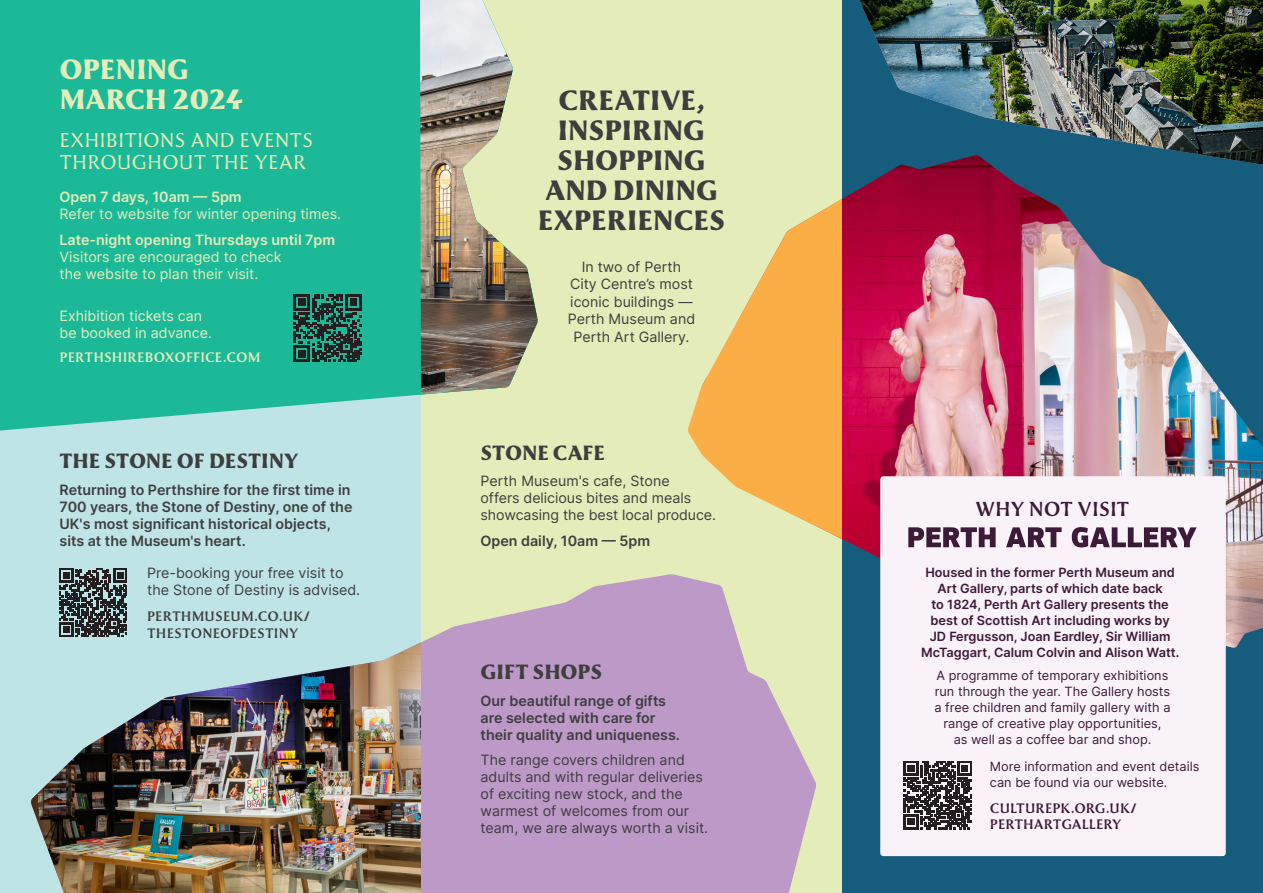
<style>
.page{position:relative;width:1263px;height:893px;background:#fff}
.page>*{position:absolute;margin:0;border:0;box-sizing:border-box;transform-origin:0 0}
.Paragraph_Style_1{font:700 28.5px/30px "PM Carnyx";letter-spacing:-.005em;color:#3e3e3f;text-align:center}
.Paragraph_Style_1-2{font:700 28.5px/30px "PM Carnyx";letter-spacing:-.015em;color:#e4edb9}
.Paragraph_Style_1-3{font:21px/22.5px "PM Carnyx";letter-spacing:-.005em;color:#e4edb9}
.Paragraph_Style_1-4{font:700 21px "PM Carnyx";letter-spacing:-.005em;color:#3e3e3f}
.Paragraph_Style_1-5{font:600 21px "PM Carnyx";color:#3d1a37}
.Paragraph_Style_1-6{font:14.25px/17.1px "Inter";color:#3e3e3f}
.Paragraph_Style_1-7{font:600 14.25px/17.1px "Inter";color:#3e3e3f}
.Paragraph_Style_1-8{font:14.25px/17.1px "Inter";color:#e4edb9}
.Paragraph_Style_1-9{font:14.25px/17.1px "Inter";color:#e7efc0}
.t1{font:600 14.25px/16.5px "PM Carnyx";letter-spacing:.005em;color:#3e3e3f}
.t2{font:600 14.25px/16.5px "PM Carnyx";letter-spacing:-.01em;color:#3d1a37}
.t3{font:600 14.25px "PM Carnyx";color:#e7efc0}
.Paragraph_Style_1-10{font:12.75px/16px "Inter";color:#3d1a37;text-align:center}
.Paragraph_Style_1-11{font:600 12.75px/16px "Inter";color:#3d1a37;text-align:center}
.s1{font-weight:600}
.s2{font-family:"PM Carnyx Irregular"}
</style>
<div class="page">
<div style="left:421px;top:0;width:422px;height:893px;background:#e4edb9"></div>
<div style="left:842px;top:0;width:421px;height:893px;background:#165d7d"></div>
<div style="left:0;top:0;width:421px;height:893px;background:#bfe4e5"></div>
<svg style="left:421px;top:574px;width:395px;height:319px;background:#c0a2c5"></svg>
<img style="left:688px;top:171px;width:575px;height:477px">
<div style="left:0;top:0;width:428px;height:431px;background:#1cb998"></div>
<img style="left:420px;top:0;width:118px;height:394px">
<svg style="left:688px;top:199px;width:154px;height:340px;fill:#fbae46"></svg>
<img style="left:31px;top:642px;width:390px;height:251px">
<svg style="left:890px;top:165px;width:109px;height:6px"></svg>
<img style="left:859px;top:0;width:404px;height:165px">
<svg style="left:293px;top:294px;width:69px;height:68px;background:#20554a"></svg>
<div style="left:880px;top:476px;width:346px;height:380px;background:#f9f2f9;border-radius:3px"></div>
<svg style="left:59px;top:568px;width:68px;height:69px"></svg>
<svg style="left:904px;top:761px;width:68px;height:68px"></svg>
<svg style="left:1006px;top:527px;width:56px;height:20px"></svg>
<svg style="left:908px;top:527px;width:87px;height:20px"></svg>
<svg style="left:1071px;top:527px;width:125px;height:21px"></svg>
<p class="Paragraph_Style_1-2" style="left:60px;top:55px;width:185px">OPENING<br>MARCH 2024</p>
<p class="Paragraph_Style_1-3" style="left:60px;top:129px;width:255px">EXHIBITIONS AND EVENTS<br>THROUGHOUT THE YEAR</p>
<p class="Paragraph_Style_1-8" style="left:60px;top:188px;width:283px"><span class="s1">Open 7 days, 10am — 5pm<br></span>Refer to website for winter opening times.</p>
<p class="Paragraph_Style_1-8" style="left:60px;top:231px;width:277px"><span class="s1">Late-night opening Thursdays until 7pm<br></span>Visitors are encouraged to check<br>the website to plan their visit.</p>
<p class="Paragraph_Style_1-9" style="left:60px;top:307px;width:154px">Exhibition tickets can be booked in advance.</p>
<p class="t3" style="left:60px;top:350px;width:203px">PERTHSHIREBOXOFFICE.COM</p>
<p class="Paragraph_Style_1-4" style="left:60px;top:449px;width:240px">THE STONE OF DESTINY</p>
<p class="Paragraph_Style_1-7" style="left:60px;top:481px;width:294px">Returning to Perthshire for the first time in 700 years, the Stone of Destiny, one of the UK's most significant historical objects, sits at the Museum's heart.</p>
<p class="Paragraph_Style_1-6" style="left:147px;top:564px;width:215px">Pre-booking your free visit to the Stone of Destiny is advised.</p>
<p class="t1" style="left:147px;top:608px;width:165px">PERTHMUSEUM.CO.UK/<br>THESTONEOFDESTINY</p>
<p class="Paragraph_Style_1" style="left:538px;top:86px;width:189px">CREATIVE,<br>INSPIRING<br>SHOPPING<br>AND DINING<br>EXPERIENCES</p>
<p class="Paragraph_Style_1-6" style="left:568px;top:257px;width:129px;line-height:17.5px;text-align:center">In two of Perth<br>City Centre’s most iconic buildings —<br>Perth Museum and<br>Perth Art Gallery.</p>
<p class="Paragraph_Style_1-4" style="left:480px;top:440px;width:126px">STONE CAF<span class="s2">E</span></p>
<p class="Paragraph_Style_1-6" style="left:480px;top:472px;width:237px">Perth Museum's cafe, Stone<br>offers delicious bites and meals showcasing the best local produce.</p>
<p class="Paragraph_Style_1-7" style="left:480px;top:531px;width:171px">Open daily, 10am — 5pm</p>
<p class="Paragraph_Style_1-4" style="left:480px;top:660px;width:121px">GIFT SHOPS</p>
<p class="Paragraph_Style_1-7" style="left:480px;top:692px;width:201px">Our beautiful range of gifts are selected with care for their quality and uniqueness.</p>
<p class="Paragraph_Style_1-6" style="left:480px;top:751px;width:229px">The range covers children and adults and with regular deliveries of exciting new stock, and the warmest of welcomes from our team, we are always worth a visit.</p>
<p class="Paragraph_Style_1-5" style="left:975px;top:497px;width:156px">WHY NOT VISIT</p>
<p class="Paragraph_Style_1-11" style="left:921px;top:564px;width:260px">Housed in the former Perth Museum and Art Gallery, parts of which date back<br>to 1824, Perth Art Gallery presents the best of Scottish Art including works by JD Fergusson, Joan Eardley, Sir William McTaggart, Calum Colvin and Alison Watt.</p>
<p class="Paragraph_Style_1-10" style="left:934px;top:667px;width:238px">A programme of temporary exhibitions run through the year. The Gallery hosts a free children and family gallery with a range of creative play opportunities,<br>as well as a coffee bar and shop.</p>
<p class="Paragraph_Style_1-10" style="left:990px;top:758px;width:211px;text-align:left">More information and event details can be found via our website.</p>
<p class="t2" style="left:990px;top:800px;width:148px">CULTUREPK.ORG.UK/<br>PERTHARTGALLERY</p>
</div>
